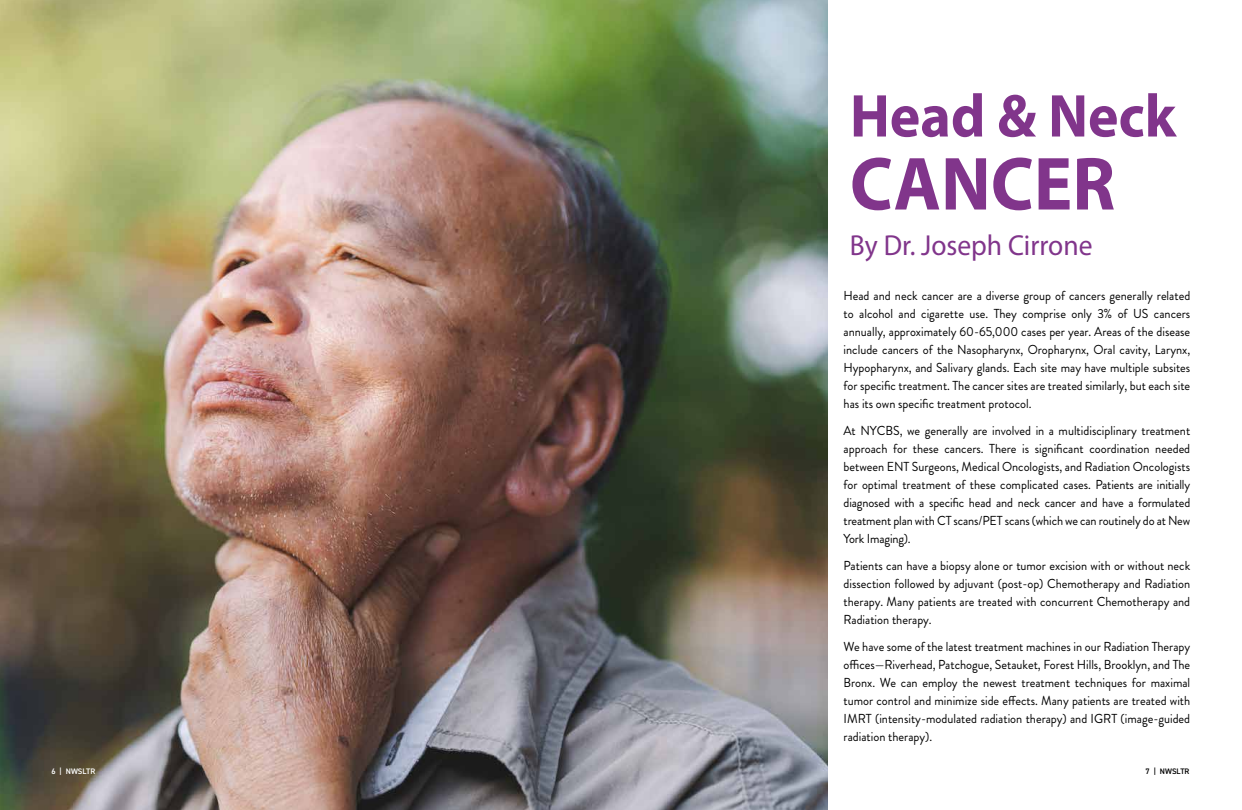
<style>
.page{position:relative;width:1242px;height:810px;background:#fff}
.page>*{position:absolute;margin:0;border:0;box-sizing:border-box;transform-origin:0 0}
.t1{font:700 76px "Myriad Pro";color:#81358b;scale:.95 1}
.t2{font:700 61px "Myriad Pro";color:#81358b;scale:.95 1}
.t3{font:29px "Myriad Pro";color:#81358b;scale:.95 1}
.t4{font:13px/18px "Brandon Grotesque";color:#000;text-align:justify;scale:.95 1}
.t5{font:600 8px "DIN2014";color:#fff}
.t6{font:600 8px "DIN2014";color:#000}
</style>
<div class="page">
<img style="left:0;top:0;width:828px;height:810px">
<h2 class="t2" style="left:850px;top:76px;width:345px">Head &amp; Neck</h2>
<h1 class="t1" style="left:850px;top:134px;width:281px">CANCER</h1>
<h3 class="t3" style="left:850px;top:228px;width:257px">By Dr. Joseph Cirrone</h3>
<p class="t4" style="left:844px;top:287px;width:366px">Head and neck cancer are a diverse group of cancers generally related to alcohol and cigarette use. They comprise only 3% of US cancers annually, approximately 60-65,000 cases per year. Areas of the disease include cancers of the Nasopharynx, Oropharynx, Oral cavity, Larynx, Hypopharynx, and Salivary glands. Each site may have multiple subsites for specific treatment. The cancer sites are treated similarly, but each site has its own specific treatment protocol.</p>
<p class="t4" style="left:844px;top:422px;width:366px">At NYCBS, we generally are involved in a multidisciplinary treatment approach for these cancers. There is significant coordination needed between ENT Surgeons, Medical Oncologists, and Radiation Oncologists for optimal treatment of these complicated cases. Patients are initially diagnosed with a specific head and neck cancer and have a formulated treatment plan with CT scans/PET scans (which we can routinely do at New York Imaging).</p>
<p class="t4" style="left:844px;top:557px;width:366px">Patients can have a biopsy alone or tumor excision with or without neck dissection followed by adjuvant (post-op) Chemotherapy and Radiation therapy. Many patients are treated with concurrent Chemotherapy and Radiation therapy.</p>
<p class="t4" style="left:844px;top:638px;width:366px">We have some of the latest treatment machines in our Radiation Therapy offices—Riverhead, Patchogue, Setauket, Forest Hills, Brooklyn, and The Bronx. We can employ the newest treatment techniques for maximal tumor control and minimize side effects. Many patients are treated with IMRT (intensity-modulated radiation therapy) and IGRT (image-guided radiation therapy).</p>
<p class="t5" style="left:51px;top:766px;width:45px">6 | NWSLTR</p>
<p class="t6" style="left:1146px;top:766px;width:45px">7 | NWSLTR</p>
</div>
